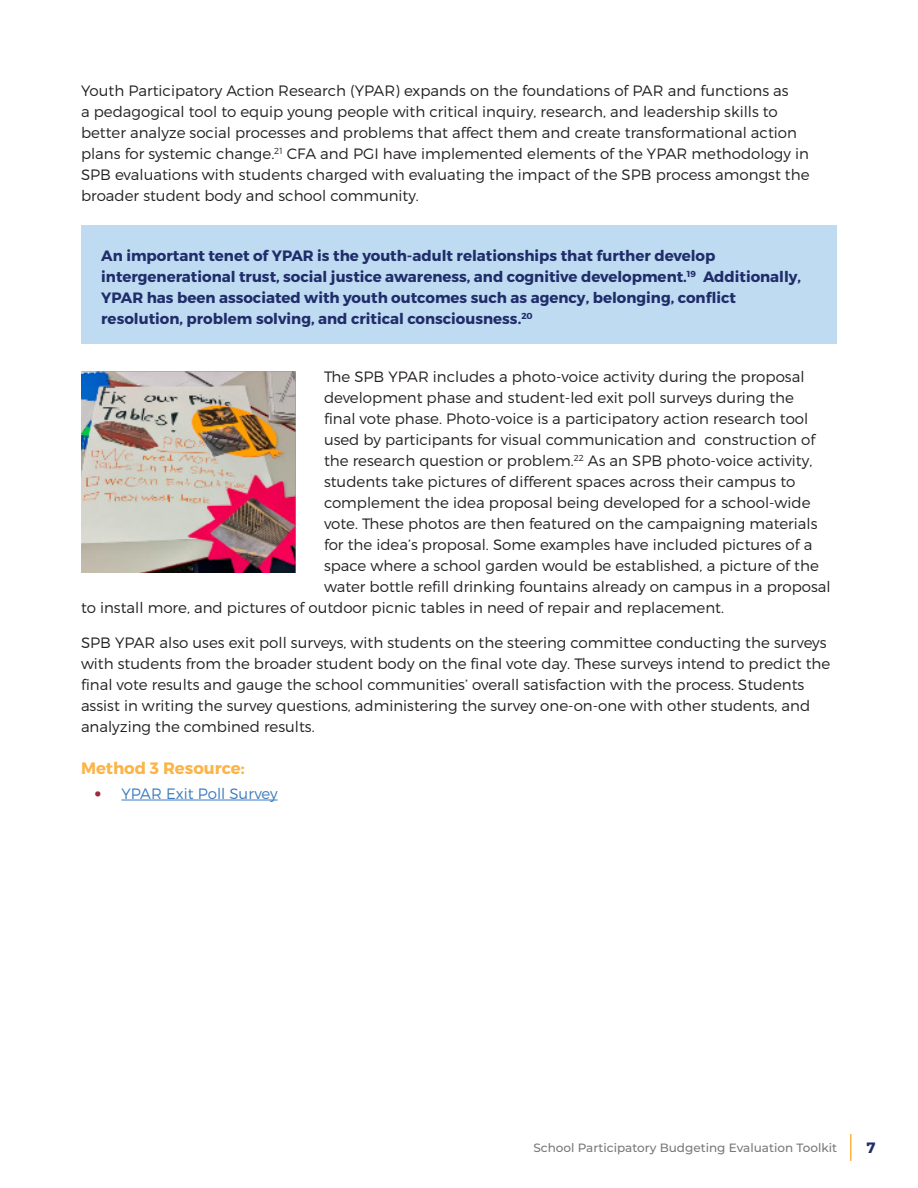
<style>
.page{position:relative;width:918px;height:1188px;background:#fff}
.page>*{position:absolute;margin:0;border:0;box-sizing:border-box;transform-origin:0 0}
.header_3{font:700 16.5px "Montserrat";color:#fcb446}
.copy{font:300 15px/21px "Montserrat";color:#231f20}
.copy-2{font:700 15px/21px "Montserrat";color:#202d69}
.t1{font:300 15px "Montserrat";color:#3c7bbf}
.t2{font:500 12px "Montserrat";color:#76787b}
.s1{font-weight:800;font-size:18px;color:#9c2c3c}
</style>
<div class="page">
<svg style="left:850px;top:1134px;width:1px;height:27px"></svg>
<hr style="left:122px;top:800px;width:156px;height:1px;background:#3c7bbf">
<div style="left:81px;top:226px;width:756px;height:118px;background:#bedbf2"></div>
<img style="left:81px;top:371px;width:215px;height:202px">
<p class="copy" style="left:81px;top:79px;width:730px">Youth Participatory Action Research (YPAR) expands on the foundations of PAR and functions as<br>a pedagogical tool to equip young people with critical inquiry, research, and leadership skills to better analyze social processes and problems that affect them and create transformational action plans for systemic change.<sup>21</sup> CFA and PGI have implemented elements of the YPAR methodology in SPB evaluations with students charged with evaluating the impact of the SPB process amongst the broader student body and school community.</p>
<p class="copy-2" style="left:101px;top:245px;width:702px">An important tenet of YPAR is the youth-adult relationships that further develop intergenerational trust, social justice awareness, and cognitive development.<sup>19</sup> Additionally, YPAR has been associated with youth outcomes such as agency, belonging, conflict resolution, problem solving, and critical consciousness.<sup>20</sup></p>
<p class="copy" style="left:324px;top:366px;width:482px">The SPB YPAR includes a photo-voice activity during the proposal</p>
<p class="copy" style="left:324px;top:387px;width:472px">development phase and student-led exit poll surveys during the</p>
<p class="copy" style="left:324px;top:408px;width:486px">final vote phase. Photo-voice is a participatory action research tool</p>
<p class="copy" style="left:324px;top:429px;width:493px">used by participants for visual communication and construction of</p>
<p class="copy" style="left:324px;top:450px;width:490px">the research question or problem.<sup>22</sup> As an SPB photo-voice activity,</p>
<p class="copy" style="left:324px;top:471px;width:473px">students take pictures of different spaces across their campus to</p>
<p class="copy" style="left:324px;top:492px;width:488px">complement the idea proposal being developed for a school-wide</p>
<p class="copy" style="left:324px;top:513px;width:495px">vote. These photos are then featured on the campaigning materials</p>
<p class="copy" style="left:324px;top:534px;width:490px">for the idea’s proposal. Some examples have included pictures of a</p>
<p class="copy" style="left:324px;top:555px;width:496px">space where a school garden would be established, a picture of the</p>
<p class="copy" style="left:324px;top:576px;width:508px">water bottle refill drinking fountains already on campus in a proposal</p>
<p class="copy" style="left:81px;top:597px;width:645px">to install more, and pictures of outdoor picnic tables in need of repair and replacement.</p>
<p class="copy" style="left:81px;top:631px;width:751px">SPB YPAR also uses exit poll surveys, with students on the steering committee conducting the surveys with students from the broader student body on the final vote day. These surveys intend to predict the final vote results and gauge the school communities’ overall satisfaction with the process. Students assist in writing the survey questions, administering the survey one-on-one with other students, and analyzing the combined results.</p>
<p class="header_3" style="left:81px;top:758px;width:165px">Method 3 Resource:</p>
<p class="t1" style="left:94px;top:784px;width:185px"><span class="s1">•</span> YPAR Exit Poll Survey</p>
<p class="t2" style="left:534px;top:1139px;width:305px">School Participatory Budgeting Evaluation Toolkit</p>
<p class="copy-2" style="left:867px;top:1138px;width:10px">7</p>
</div>
